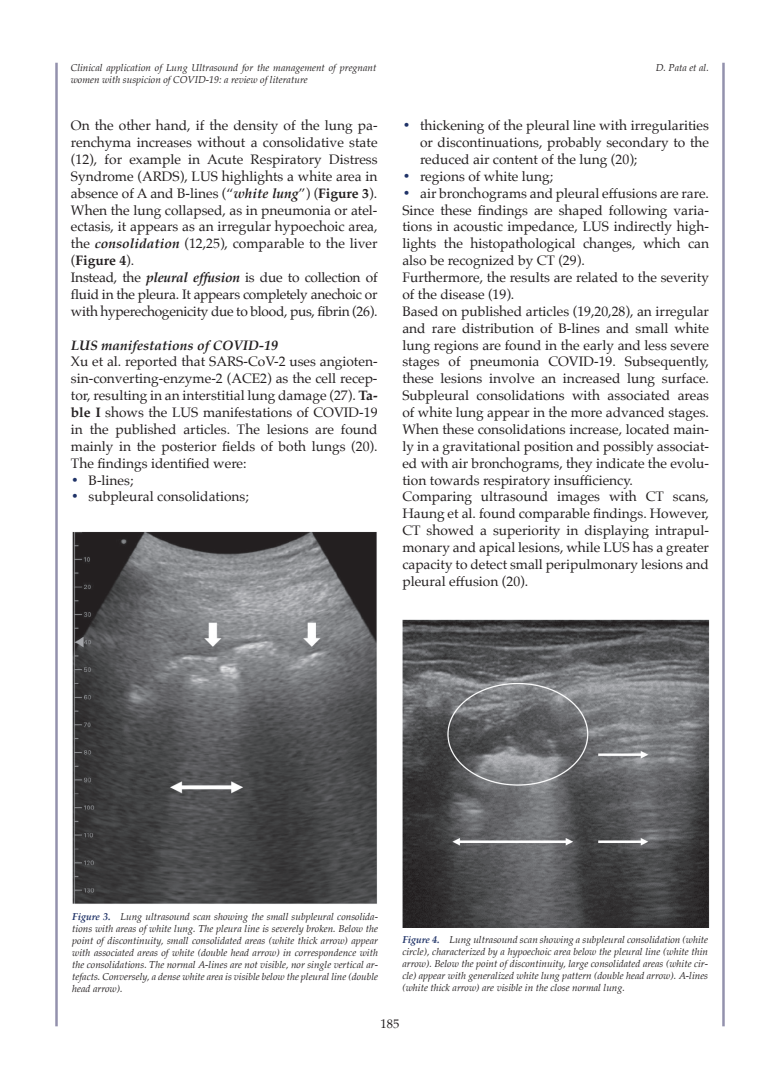
<style>
.page{position:relative;width:780px;height:1088px;background:#fff}
.page>*{position:absolute;margin:0;border:0;box-sizing:border-box;transform-origin:0 0}
.t1{font:13.75px/16.9px "Palatino";color:#231f20}
.t2{font:italic 700 13.75px "Palatino";color:#231f20}
.t3{font:12.5px "Palatino";color:#231f20}
.t4{font:italic 10px/12px "Palatino";color:#231f20;text-align:justify}
.s1{font-weight:700;font-style:italic}
.s2{font-weight:700}
.s3{font-weight:700;color:#1f3267}
</style>
<div class="page">
<hr style="left:55px;top:63px;width:3px;height:963px;background:#9391ad">
<hr style="left:722px;top:63px;width:2px;height:963px;background:#9391ad">
<img style="left:72px;top:531px;width:305px;height:373px">
<img style="left:402px;top:620px;width:307px;height:307px">
<p class="t4" style="left:71px;top:61px;width:307px">Clinical application of Lung Ultrasound for the management of pregnant women with suspicion of COVID-19: a review of literature</p>
<p class="t4" style="left:655px;top:61px;width:55px">D. Pata et al.</p>
<p class="t1" style="left:71px;top:117px;width:308px">On the other hand, if the density of the lung pa&shy;renchyma increases without a consolidative state (12), for example in Acute Respiratory Distress Syndrome (ARDS), LUS highlights a white area in absence of A and B-lines (“<span class="s1">white lung</span>”) (<span class="s2">Figure 3</span>).<br>When the lung collapsed, as in pneumonia or atel&shy;ectasis, it appears as an irregular hypoechoic area, the <span class="s1">consolidation</span> (12,25), comparable to the liver (<span class="s2">Figure 4</span>).<br>Instead, the <span class="s1">pleural effusion</span> is due to collection of fluid in the pleura. It appears completely anechoic or with hyperechogenicity due to blood, pus, fibrin (26).</p>
<p class="t2" style="left:71px;top:333px;width:208px">LUS manifestations of COVID-19</p>
<p class="t1" style="left:71px;top:353px;width:308px;text-align:justify">Xu et al. reported that SARS-CoV-2 uses angioten&shy;sin-converting-enzyme-2 (ACE2) as the cell recep&shy;tor, resulting in an interstitial lung damage (27). <span class="s2">Ta&shy;ble I</span> shows the LUS manifestations of COVID-19 in the published articles. The lesions are found mainly in the posterior fields of both lungs (20).<br>The findings identified were:</p>
<p class="t1" style="left:71px;top:471px;width:64px"><span class="s3">•</span> B-lines;</p>
<p class="t1" style="left:71px;top:488px;width:179px"><span class="s3">•</span> subpleural consolidations;</p>
<p class="t1" style="left:420px;top:117px;width:290px;text-align:justify;text-indent:-18px"><span class="s3">•</span> thickening of the pleural line with irregularities or discontinuations, probably secondary to the reduced air content of the lung (20);</p>
<p class="t1" style="left:402px;top:168px;width:152px"><span class="s3">•</span> regions of white lung;</p>
<p class="t1" style="left:402px;top:184px;width:308px"><span class="s3">•</span> air bronchograms and pleural effusions are rare.<br>Since these findings are shaped following varia&shy;tions in acoustic impedance, LUS indirectly high&shy;lights the histopathological changes, which can also be recognized by CT (29).<br>Furthermore, the results are related to the severity of the disease (19).<br>Based on published articles (19,20,28), an irregular and rare distribution of B-lines and small white lung regions are found in the early and less severe stages of pneumonia COVID-19. Subsequently, these lesions involve an increased lung surface.<br>Subpleural consolidations with associated areas of white lung appear in the more advanced stages.<br>When these consolidations increase, located main&shy;ly in a gravitational position and possibly associat&shy;ed with air bronchograms, they indicate the evolu&shy;tion towards respiratory insufficiency.<br>Comparing ultrasound images with CT scans, Haung et al. found comparable findings. However, CT showed a superiority in displaying intrapul&shy;monary and apical lesions, while LUS has a greater capacity to detect small peripulmonary lesions and pleural effusion (20).</p>
<p class="t4" style="left:72px;top:911px;width:307px"><span class="s3">Figure 3.</span> Lung ultrasound scan showing the small subpleural consolida&shy;tions with areas of white lung. The pleura line is severely broken. Below the point of discontinuity, small consolidated areas (white thick arrow) appear with associated areas of white (double head arrow) in correspondence with the consolidations. The normal A-lines are not visible, nor single vertical ar&shy;tefacts. Conversely, a dense white area is visible below the pleural line (double head arrow).</p>
<p class="t4" style="left:402px;top:933px;width:307px"><span class="s3">Figure 4.</span> Lung ultrasound scan showing a subpleural consolidation (white circle), characterized by a hypoechoic area below the pleural line (white thin arrow). Below the point of discontinuity, large consolidated areas (white cir&shy;cle) appear with generalized white lung pattern (double head arrow). A-lines (white thick arrow) are visible in the close normal lung.</p>
<p class="t3" style="left:380px;top:1013px;width:20px">185</p>
</div>
